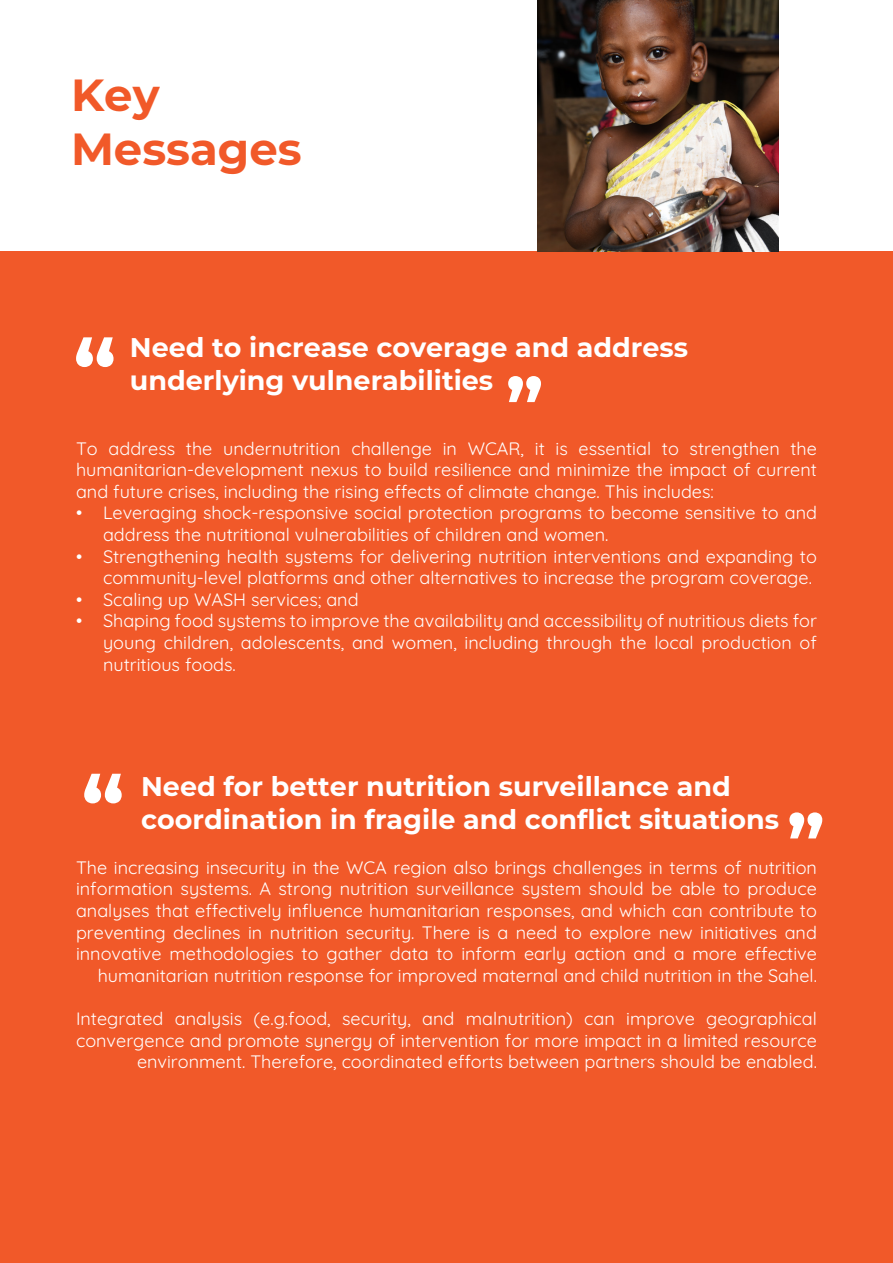
<style>
.page{position:relative;width:893px;height:1263px;background:#fff}
.page>*{position:absolute;margin:0;border:0;box-sizing:border-box;transform-origin:0 0}
.t1{font:700 45px/54px "Montserrat";color:#f15929}
.t2{font:700 27px/32.4px "Montserrat";color:#fff}
.t3{font:18px/21.6px "Quicksand";color:#fff;text-align:right}
</style>
<div class="page">
<div style="left:0;top:251px;width:893px;height:1012px;background:#f15929"></div>
<svg style="left:76px;top:337px;width:38px;height:30px"></svg>
<svg style="left:508px;top:376px;width:33px;height:26px"></svg>
<svg style="left:84px;top:774px;width:38px;height:29px"></svg>
<svg style="left:789px;top:812px;width:33px;height:26px"></svg>
<img style="left:538px;top:0;width:240px;height:251px">
<h1 class="t1" style="left:71px;top:66px;width:232px">Key<br>Messages</h1>
<h2 class="t2" style="left:130px;top:330px;width:560px">Need to increase coverage and address underlying vulnerabilities</h2>
<p class="t3" style="left:76px;top:435px;width:742px;text-align:justify">To address the undernutrition challenge in WCAR, it is essential to strengthen the humanitarian-development nexus to build resilience and minimize the impact of current and future crises, including the rising effects of climate change. This includes:</p>
<p class="t3" style="left:103px;top:500px;width:715px;text-align:left;text-indent:-27px">• Leveraging shock-responsive social protection programs to become sensitive to and address the nutritional vulnerabilities of children and women.</p>
<p class="t3" style="left:76px;top:543px;width:742px">• Strengthening health systems for delivering nutrition interventions and expanding to community-level platforms and other alternatives to increase the program coverage.</p>
<p class="t3" style="left:76px;top:587px;width:284px">• Scaling up WASH services; and</p>
<p class="t3" style="left:103px;top:608px;width:715px;text-align:justify;text-indent:-27px">• Shaping food systems to improve the availability and accessibility of nutritious diets for young children, adolescents, and women, including through the local production of nutritious foods.</p>
<h2 class="t2" style="left:141px;top:769px;width:639px">Need for better nutrition surveillance and coordination in fragile and conflict situations</h2>
<p class="t3" style="left:76px;top:855px;width:742px">The increasing insecurity in the WCA region also brings challenges in terms of nutrition information systems. A strong nutrition surveillance system should be able to produce analyses that effectively influence humanitarian responses, and which can contribute to preventing declines in nutrition security. There is a need to explore new initiatives and innovative methodologies to gather data to inform early action and a more effective humanitarian nutrition response for improved maternal and child nutrition in the Sahel.</p>
<p class="t3" style="left:76px;top:1006px;width:742px">Integrated analysis (e.g.food, security, and malnutrition) can improve geographical convergence and promote synergy of intervention for more impact in a limited resource environment. Therefore, coordinated efforts between partners should be enabled.</p>
</div>
